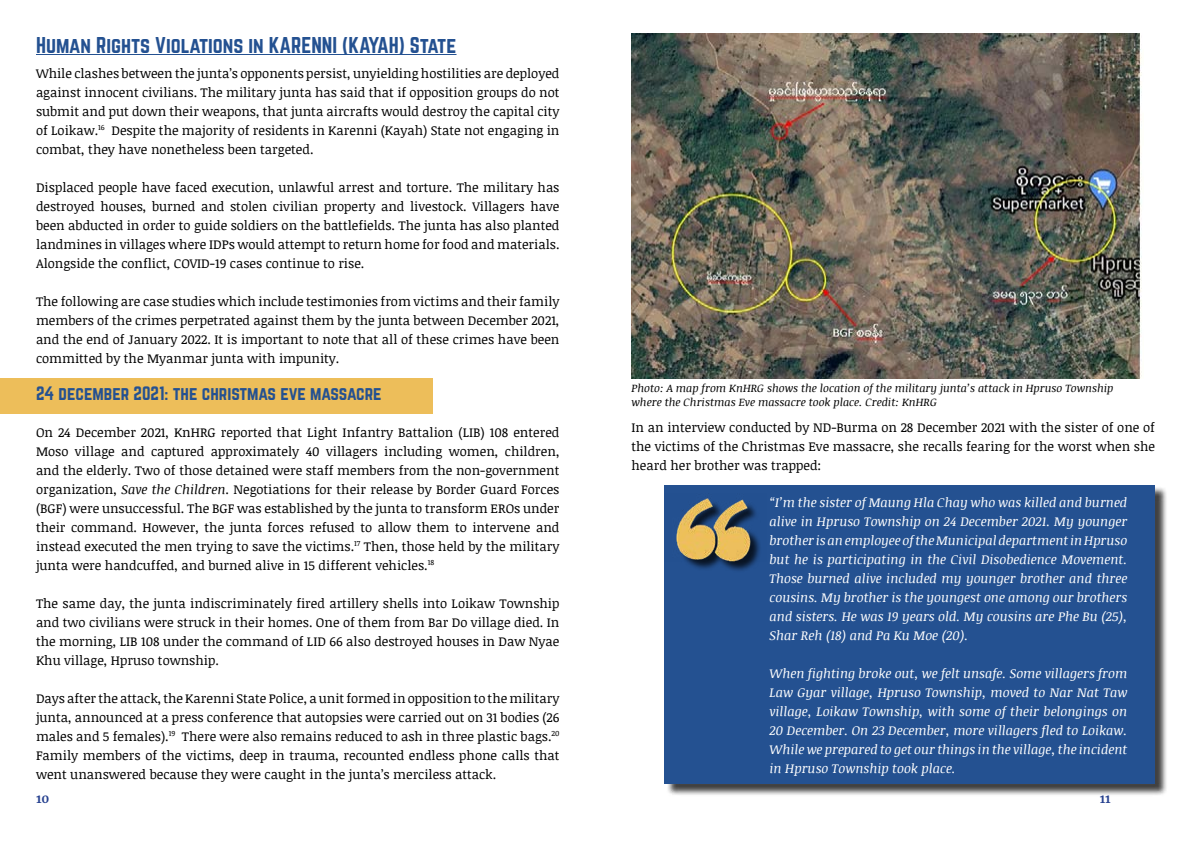
<style>
.page{position:relative;width:1191px;height:842px;background:#fff}
.page>*{position:absolute;margin:0;border:0;box-sizing:border-box;transform-origin:0 0}
.t1{font:20px "Norwester";color:#245191}
.t2{font:17px "Norwester";color:#245191}
.t3{font:13px/19px "Noticia Text";color:#000;text-align:justify}
.t4{font:italic 13px/19px "Noticia Text";color:#fff;text-align:justify}
.t5{font:700 12px "Merriweather";color:#25408f}
.t6{font:italic 11px/13.2px "Noticia Text";color:#000}
.s1{font-style:italic}
</style>
<div class="page">
<hr style="left:36px;top:54px;width:420px;height:1px;background:#245191">
<div style="left:0;top:377px;width:432px;height:36px;background:#edbe5a"></div>
<div style="left:666px;top:487px;width:501px;height:310px;background:#000;opacity:.75"></div>
<div style="left:664px;top:485px;width:491px;height:299px;background:#245191"></div>
<img style="left:631px;top:34px;width:511px;height:344px">
<div style="left:678px;top:500px;width:83px;height:72px;background:#000;opacity:.75"></div>
<img style="left:676px;top:497px;width:85px;height:64px">
<h1 class="t1" style="left:36px;top:35px;width:422px">Human Rights Violations in KARENNI (KAYAH) State</h1>
<p class="t3" style="left:36px;top:63px;width:525px">While clashes between the junta’s opponents persist, unyielding hostilities are deployed against innocent civilians. The military junta has said that if opposition groups do not submit and put down their weapons, that junta aircrafts would destroy the capital city of Loikaw.<sup>16</sup> Despite the majority of residents in Karenni (Kayah) State not engaging in combat, they have nonetheless been targeted.</p>
<p class="t3" style="left:36px;top:177px;width:525px">Displaced people have faced execution, unlawful arrest and torture. The military has destroyed houses, burned and stolen civilian property and livestock. Villagers have been abducted in order to guide soldiers on the battlefields. The junta has also planted landmines in villages where IDPs would attempt to return home for food and materials.<br>Alongside the conflict, COVID-19 cases continue to rise.</p>
<p class="t3" style="left:36px;top:291px;width:525px">The following are case studies which include testimonies from victims and their family members of the crimes perpetrated against them by the junta between December 2021, and the end of January 2022. It is important to note that all of these crimes have been committed by the Myanmar junta with impunity.</p>
<h2 class="t2" style="left:36px;top:385px;width:347px">24 december 2021: the christmas eve massacre</h2>
<p class="t3" style="left:36px;top:422px;width:525px">On 24 December 2021, KnHRG reported that Light Infantry Battalion (LIB) 108 entered Moso village and captured approximately 40 villagers including women, children, and the elderly. Two of those detained were staff members from the non-government organization, <span class="s1">Save the Children</span>. Negotiations for their release by Border Guard Forces (BGF) were unsuccessful. The BGF was established by the junta to transform EROs under their command. However, the junta forces refused to allow them to intervene and instead executed the men trying to save the victims.<sup>17</sup> Then, those held by the military junta were handcuffed, and burned alive in 15 different vehicles.<sup>18</sup></p>
<p class="t3" style="left:36px;top:593px;width:525px">The same day, the junta indiscriminately fired artillery shells into Loikaw Township and two civilians were struck in their homes. One of them from Bar Do village died. In the morning, LIB 108 under the command of LID 66 also destroyed houses in Daw Nyae Khu village, Hpruso township.</p>
<p class="t3" style="left:36px;top:688px;width:525px">Days after the attack, the Karenni State Police, a unit formed in opposition to the military junta, announced at a press conference that autopsies were carried out on 31 bodies (26 males and 5 females).<sup>19</sup> There were also remains reduced to ash in three plastic bags.<sup>20<br></sup>Family members of the victims, deep in trauma, recounted endless phone calls that went unanswered because they were caught in the junta’s merciless attack.</p>
<p class="t6" style="left:631px;top:381px;width:483px">Photo: A map from KnHRG shows the location of the military junta’s attack in Hpruso Township where the Christmas Eve massacre took place. Credit: KnHRG</p>
<p class="t3" style="left:631px;top:417px;width:525px">In an interview conducted by ND-Burma on 28 December 2021 with the sister of one of the victims of the Christmas Eve massacre, she recalls fearing for the worst when she heard her brother was trapped:</p>
<p class="t4" style="left:769px;top:492px;width:359px">“I’m the sister of Maung Hla Chay who was killed and burned alive in Hpruso Township on 24 December 2021. My younger brother is an employee of the Municipal department in Hpruso but he is participating in the Civil Disobedience Movement.<br>Those burned alive included my younger brother and three cousins. My brother is the youngest one among our brothers and sisters. He was 19 years old. My cousins are Phe Bu (25), Shar Reh (18) and Pa Ku Moe (20).</p>
<p class="t4" style="left:769px;top:663px;width:359px">When fighting broke out, we felt unsafe. Some villagers from Law Gyar village, Hpruso Township, moved to Nar Nat Taw village, Loikaw Township, with some of their belongings on 20 December. On 23 December, more villagers fled to Loikaw.<br>While we prepared to get our things in the village, the incident in Hpruso Township took place.</p>
<p class="t5" style="left:36px;top:790px;width:15px">10</p>
<p class="t5" style="left:1099px;top:790px;width:12px">11</p>
</div>
